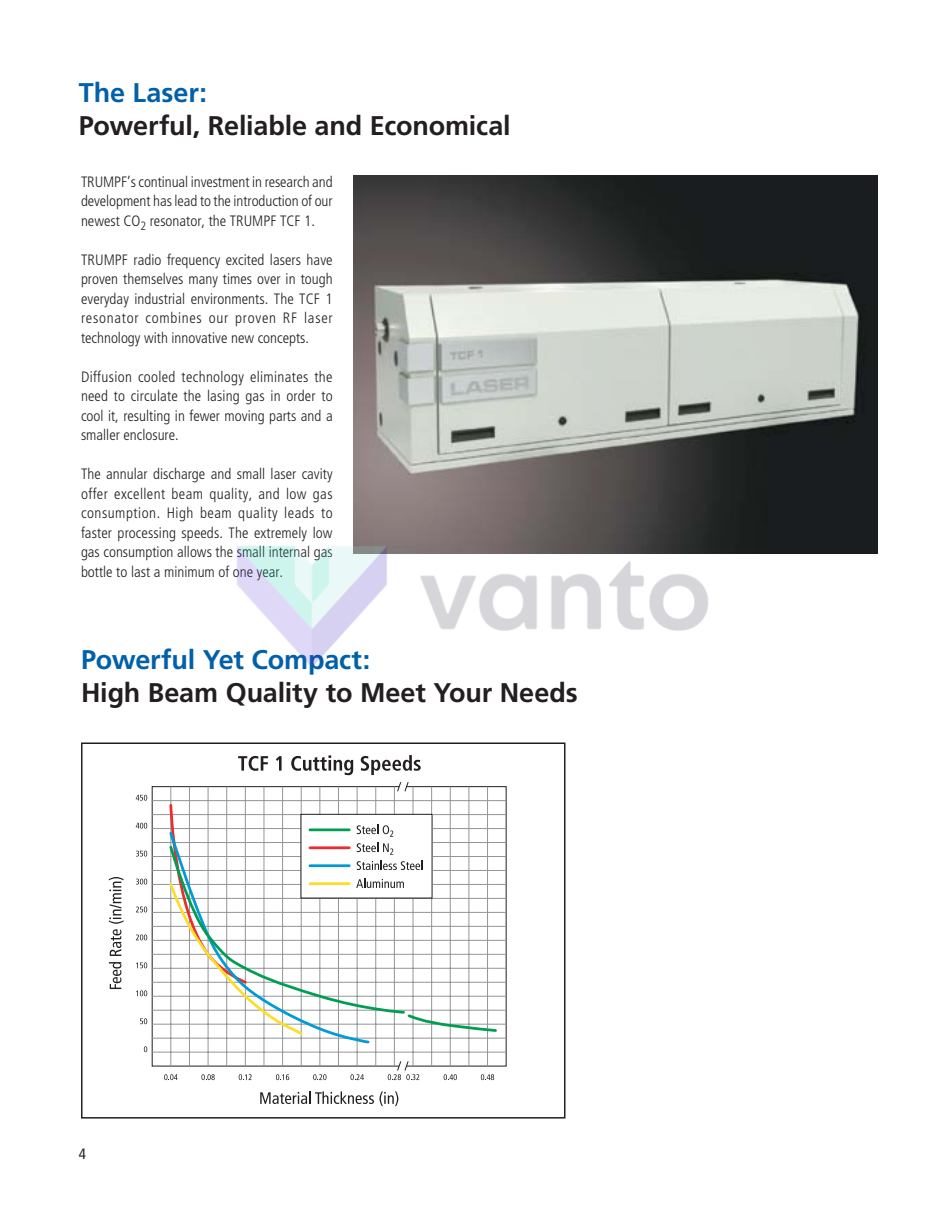
<style>
.page{position:relative;width:945px;height:1215px;background:#fff}
.page>*{position:absolute;margin:0;border:0;box-sizing:border-box;transform-origin:0 0}
.t1{font:700 27px "Frutiger";letter-spacing:-.005em;color:#231f20}
.t2{font:700 27px "Frutiger";letter-spacing:-.005em;color:#0060a9}
.t3{font:300 condensed 15px/19.5px "Frutiger";color:#231f20;text-align:justify}
.t4{font:condensed 15px "Frutiger";color:#231f20}
</style>
<div class="page">
<img style="left:354px;top:176px;width:524px;height:378px">
<svg style="left:151px;top:786px;width:356px;height:281px"></svg>
<hr style="left:152px;top:1052px;width:354px;height:1px;background:#939598">
<hr style="left:152px;top:1038px;width:354px;height:1px;background:#939598">
<hr style="left:152px;top:1024px;width:354px;height:1px;background:#939598">
<hr style="left:152px;top:1010px;width:354px;height:1px;background:#939598">
<hr style="left:152px;top:996px;width:354px;height:1px;background:#939598">
<hr style="left:152px;top:982px;width:354px;height:1px;background:#939598">
<hr style="left:152px;top:968px;width:354px;height:1px;background:#939598">
<hr style="left:152px;top:954px;width:354px;height:1px;background:#939598">
<hr style="left:152px;top:940px;width:354px;height:1px;background:#939598">
<hr style="left:152px;top:926px;width:354px;height:1px;background:#939598">
<hr style="left:152px;top:912px;width:354px;height:1px;background:#939598">
<hr style="left:152px;top:898px;width:354px;height:1px;background:#939598">
<hr style="left:152px;top:884px;width:354px;height:1px;background:#939598">
<hr style="left:152px;top:870px;width:354px;height:1px;background:#939598">
<hr style="left:152px;top:856px;width:354px;height:1px;background:#939598">
<hr style="left:152px;top:842px;width:354px;height:1px;background:#939598">
<hr style="left:152px;top:828px;width:354px;height:1px;background:#939598">
<hr style="left:152px;top:814px;width:354px;height:1px;background:#939598">
<hr style="left:152px;top:800px;width:354px;height:1px;background:#939598">
<hr style="left:431px;top:787px;width:1px;height:279px;background:#939598">
<hr style="left:450px;top:787px;width:1px;height:279px;background:#939598">
<hr style="left:469px;top:787px;width:1px;height:279px;background:#939598">
<hr style="left:487px;top:787px;width:1px;height:279px;background:#939598">
<div style="left:301px;top:814px;width:131px;height:84px;background:#fff"></div>
<svg style="left:422px;top:844px;width:76px;height:189px"></svg>
<svg style="left:144px;top:1046px;width:3px;height:6px"></svg>
<svg style="left:444px;top:1074px;width:13px;height:6px"></svg>
<svg style="left:481px;top:1074px;width:13px;height:6px"></svg>
<svg style="left:140px;top:1018px;width:7px;height:6px"></svg>
<svg style="left:136px;top:990px;width:11px;height:6px"></svg>
<svg style="left:136px;top:962px;width:11px;height:6px"></svg>
<svg style="left:136px;top:935px;width:11px;height:5px"></svg>
<svg style="left:136px;top:907px;width:11px;height:5px"></svg>
<svg style="left:136px;top:879px;width:11px;height:6px"></svg>
<svg style="left:109px;top:962px;width:12px;height:27px"></svg>
<svg style="left:109px;top:877px;width:15px;height:79px"></svg>
<svg style="left:260px;top:1091px;width:138px;height:15px"></svg>
<svg style="left:164px;top:782px;width:258px;height:298px"></svg>
<svg style="left:238px;top:756px;width:30px;height:15px"></svg>
<svg style="left:276px;top:756px;width:6px;height:15px"></svg>
<svg style="left:291px;top:755px;width:62px;height:20px"></svg>
<svg style="left:361px;top:755px;width:60px;height:20px"></svg>
<svg style="left:136px;top:851px;width:11px;height:6px"></svg>
<svg style="left:136px;top:823px;width:11px;height:6px"></svg>
<svg style="left:136px;top:795px;width:11px;height:6px"></svg>
<div style="left:81px;top:742px;width:485px;height:377px;border:2px solid #231f20"></div>
<img style="left:237px;top:497px;width:521px;height:171px">
<h1 class="t2" style="left:79px;top:77px;width:130px">The Laser:</h1>
<h1 class="t1" style="left:79px;top:110px;width:433px">Powerful, Reliable and Economical</h1>
<p class="t3" style="left:81px;top:172px;width:253px">TRUMPF’s continual investment in research and development has lead to the introduction of our newest CO<sub>2</sub> resonator, the TRUMPF TCF 1.</p>
<p class="t3" style="left:81px;top:250px;width:253px">TRUMPF radio frequency excited lasers have proven themselves many times over in tough everyday industrial environments. The TCF 1 resonator combines our proven RF laser technology with innovative new concepts.</p>
<p class="t3" style="left:81px;top:367px;width:253px">Diffusion cooled technology eliminates the need to circulate the lasing gas in order to cool it, resulting in fewer moving parts and a smaller enclosure.</p>
<p class="t3" style="left:81px;top:465px;width:253px">The annular discharge and small laser cavity offer excellent beam quality, and low gas consumption. High beam quality leads to faster processing speeds. The extremely low gas consumption allows the small internal gas bottle to last a minimum of one year.</p>
<h1 class="t2" style="left:81px;top:644px;width:291px">Powerful Yet Compact:</h1>
<h1 class="t1" style="left:81px;top:677px;width:498px">High Beam Quality to Meet Your Needs</h1>
<p class="t4" style="left:79px;top:1145px;width:9px">4</p>
</div>
